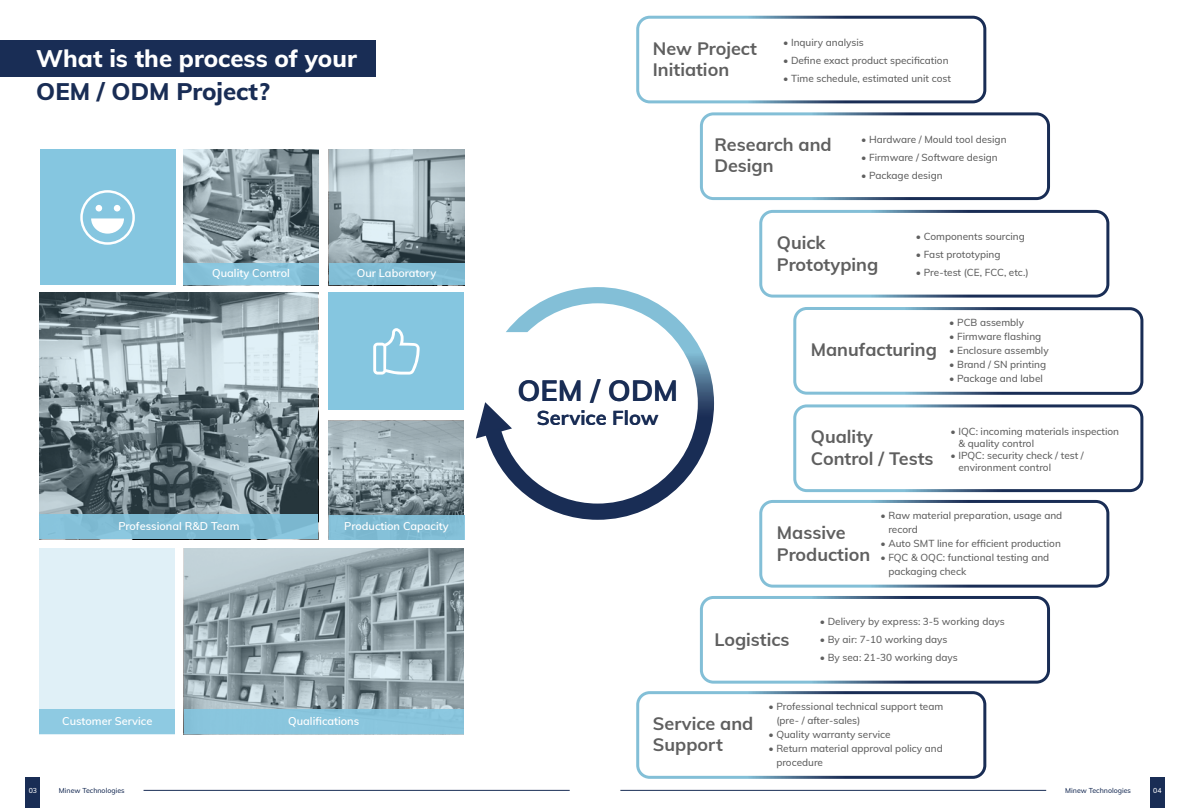
<style>
.page{position:relative;width:1192px;height:808px;background:#fff}
.page>*{position:absolute;margin:0;border:0;box-sizing:border-box;transform-origin:0 0}
.t1{font:700 29.3px "Muli";color:#192d55}
.t2{font:800 24px "Muli";color:#fff}
.t3{font:800 24px "Muli";color:#192d55}
.t4{font:700 20.1px "Muli";color:#192d55}
.t5{font:700 18px/21.6px "Muli";color:#5f5f5f}
.t6{font:600 11px "Muli";color:#fff}
.t7{font:500 10px/14px "Muli";color:#5f5f5f}
.t8{font:500 7px "Muli";color:#192d55}
.t9{font:500 7px "Muli";color:#fff}
</style>
<div class="page">
<svg style="left:329px;top:421px;width:135px;height:94px;background:#96a6ac"></svg>
<div style="left:40px;top:150px;width:136px;height:135px;background:#85c6e0"></div>
<svg style="left:40px;top:293px;width:278px;height:221px;background:#83939a"></svg>
<div style="left:40px;top:548px;width:135px;height:186px;background:#e0f0f7"></div>
<svg style="left:184px;top:548px;width:279px;height:161px;background:#96a6ac"></svg>
<svg style="left:183px;top:149px;width:136px;height:114px;background:#8b9ba1"></svg>
<svg style="left:329px;top:150px;width:135px;height:113px;background:#a2b2b9"></svg>
<div style="left:793px;top:404px;width:350px;height:88px;border:3px solid #fff;border-radius:12px"></div>
<div style="left:700px;top:112px;width:350px;height:88px;border:3px solid #fff;border-radius:12px"></div>
<div style="left:636px;top:16px;width:350px;height:87px;border:3px solid #fff;border-radius:12px"></div>
<div style="left:759px;top:500px;width:350px;height:88px;border:3px solid #fff;border-radius:12px"></div>
<div style="left:700px;top:596px;width:350px;height:88px;border:3px solid #fff;border-radius:12px"></div>
<div style="left:636px;top:691px;width:350px;height:88px;border:3px solid #fff;border-radius:12px"></div>
<div style="left:0;top:40px;width:376px;height:37px;background:#192d55"></div>
<div style="left:40px;top:514px;width:278px;height:25px;background:#80bcd4"></div>
<div style="left:329px;top:293px;width:135px;height:117px;background:#85c6e0"></div>
<div style="left:183px;top:263px;width:136px;height:22px;background:#85c6e0"></div>
<div style="left:329px;top:263px;width:135px;height:22px;background:#7fbbd3"></div>
<div style="left:329px;top:515px;width:135px;height:25px;background:#7fbbd3"></div>
<div style="left:184px;top:709px;width:280px;height:25px;background:#85c6e0"></div>
<div style="left:40px;top:709px;width:135px;height:25px;background:#8ecae2"></div>
<div style="left:793px;top:307px;width:350px;height:88px;border:3px solid #fff;border-radius:12px"></div>
<div style="left:759px;top:210px;width:350px;height:88px;border:3px solid #fff;border-radius:12px"></div>
<svg style="left:476px;top:403px;width:9px;height:35px"></svg>
<svg style="left:485px;top:287px;width:229px;height:233px"></svg>
<div style="left:1150px;top:777px;width:14px;height:31px;background:#192d55"></div>
<hr style="left:620px;top:790px;width:426px;height:1px;background:#192d55">
<hr style="left:144px;top:790px;width:426px;height:1px;background:#192d55">
<div style="left:26px;top:777px;width:14px;height:31px;background:#192d55"></div>
<svg style="left:80px;top:190px;width:55px;height:55px"></svg>
<svg style="left:373px;top:328px;width:47px;height:47px"></svg>
<h2 class="t2" style="left:36px;top:41px;width:322px">What is the process of your</h2>
<h2 class="t3" style="left:36px;top:74px;width:235px">OEM / ODM Project?</h2>
<p class="t6" style="left:212px;top:265px;width:79px">Quality Control</p>
<p class="t6" style="left:357px;top:265px;width:81px">Our Laboratory</p>
<p class="t6" style="left:118px;top:518px;width:122px">Professional R&amp;D Team</p>
<p class="t6" style="left:344px;top:518px;width:106px">Production Capacity</p>
<p class="t6" style="left:62px;top:713px;width:92px">Customer Service</p>
<p class="t6" style="left:288px;top:713px;width:73px">Qualifications</p>
<h3 class="t5" style="left:653px;top:37px;width:105px">New Project<br>Initiation</h3>
<p class="t7" style="left:783px;top:35px;width:82px">• Inquiry analysis</p>
<p class="t7" style="left:783px;top:53px;width:167px">• Define exact product specification</p>
<p class="t7" style="left:783px;top:71px;width:169px">• Time schedule, estimated unit cost</p>
<h3 class="t5" style="left:714px;top:133px;width:119px">Research and<br>Design</h3>
<p class="t7" style="left:861px;top:132px;width:147px">• Hardware / Mould tool design</p>
<p class="t7" style="left:861px;top:150px;width:138px">• Firmware / Software design</p>
<p class="t7" style="left:861px;top:168px;width:83px">• Package design</p>
<h1 class="t1" style="left:517px;top:369px;width:162px">OEM / ODM</h1>
<h3 class="t4" style="left:537px;top:403px;width:123px">Service Flow</h3>
<h3 class="t5" style="left:777px;top:231px;width:103px">Quick<br>Prototyping</h3>
<p class="t7" style="left:916px;top:228px;width:111px">• Components sourcing</p>
<p class="t7" style="left:916px;top:246px;width:86px">• Fast prototyping</p>
<p class="t7" style="left:916px;top:264px;width:114px">• Pre-test (CE, FCC, etc.)</p>
<h3 class="t5" style="left:811px;top:338px;width:128px">Manufacturing</h3>
<p class="t7" style="left:949px;top:315px;width:76px">• PCB assembly</p>
<p class="t7" style="left:949px;top:329px;width:94px">• Firmware flashing</p>
<p class="t7" style="left:949px;top:343px;width:101px">• Enclosure assembly</p>
<p class="t7" style="left:949px;top:357px;width:98px">• Brand / SN printing</p>
<p class="t7" style="left:949px;top:371px;width:95px">• Package and label</p>
<h3 class="t5" style="left:811px;top:425px;width:124px">Quality<br>Control / Tests</h3>
<p class="t7" style="left:958px;top:424px;width:162px;line-height:12px;text-indent:-8px">• IQC: incoming materials inspection &amp; quality control</p>
<p class="t7" style="left:958px;top:448px;width:127px;line-height:12px;text-indent:-8px">• IPQC: security check / test / environment control</p>
<h3 class="t5" style="left:777px;top:521px;width:95px">Massive<br>Production</h3>
<p class="t7" style="left:888px;top:508px;width:175px;text-indent:-8px">• Raw material preparation, usage and record</p>
<p class="t7" style="left:880px;top:536px;width:182px">• Auto SMT line for efficient production</p>
<p class="t7" style="left:888px;top:550px;width:162px;text-indent:-8px">• FQC &amp; OQC: functional testing and packaging check</p>
<h3 class="t5" style="left:714px;top:628px;width:77px">Logistics</h3>
<p class="t7" style="left:820px;top:614px;width:186px">• Delivery by express: 3-5 working days</p>
<p class="t7" style="left:820px;top:632px;width:129px">• By air: 7-10 working days</p>
<p class="t7" style="left:820px;top:650px;width:139px">• By sea: 21-30 working days</p>
<h3 class="t5" style="left:653px;top:711px;width:102px">Service and<br>Support</h3>
<p class="t7" style="left:776px;top:699px;width:168px;text-indent:-8px">• Professional technical support team (pre- / after-sales)</p>
<p class="t7" style="left:768px;top:727px;width:124px">• Quality warranty service</p>
<p class="t7" style="left:776px;top:741px;width:168px;text-indent:-8px">• Return material approval policy and procedure</p>
<p class="t9" style="left:29px;top:785px;width:10px">03</p>
<p class="t8" style="left:59px;top:785px;width:67px">Minew Technologies</p>
<p class="t8" style="left:1065px;top:785px;width:67px">Minew Technologies</p>
<p class="t9" style="left:1153px;top:785px;width:10px">04</p>
</div>
